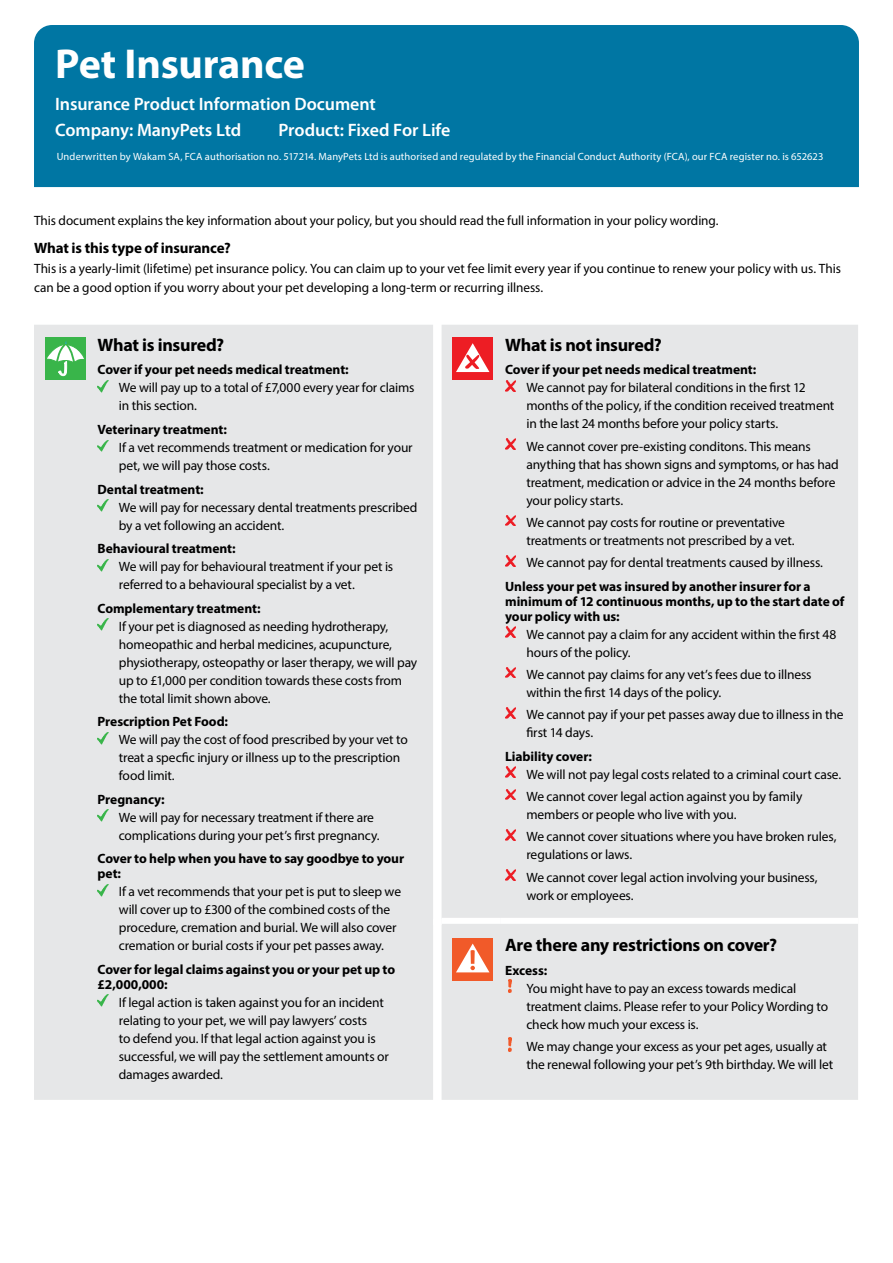
<style>
.page{position:relative;width:893px;height:1263px;background:#fff}
.page>*{position:absolute;margin:0;border:0;box-sizing:border-box;transform-origin:0 0}
.t1{font:700 42px "Myriad Pro";letter-spacing:-.005em;color:#fff}
.t2{font:600 18px/25.8px "Myriad Pro";letter-spacing:-.005em;color:#fff}
.t3{font:700 18px "Myriad Pro";letter-spacing:-.015em;color:#000}
.t4{font:700 15px "Myriad Pro";letter-spacing:-.01em;color:#000}
.t5{font:13.5px/18px "Myriad Pro";letter-spacing:-.01em;color:#000}
.t6{font:700 13.5px/15px "Myriad Pro";letter-spacing:-.005em;color:#000}
.t7{font:10.5px "Myriad Pro";letter-spacing:.01em;color:#fff}
</style>
<div class="page">
<div style="left:34px;top:325px;width:824px;height:775px;background:#e6e7e8"></div>
<div style="left:442px;top:918px;width:59px;height:6px;background:#fff"></div>
<div style="left:501px;top:918px;width:357px;height:6px;background:#fff"></div>
<div style="left:433px;top:919px;width:9px;height:6px;background:#fff"></div>
<div style="left:45px;top:337px;width:41px;height:43px;background:#39b54a"></div>
<svg style="left:47px;top:341px;width:37px;height:35px"></svg>
<svg style="left:98px;top:381px;width:10px;height:11px"></svg>
<svg style="left:98px;top:440px;width:10px;height:12px"></svg>
<svg style="left:98px;top:500px;width:10px;height:11px"></svg>
<svg style="left:98px;top:559px;width:10px;height:12px"></svg>
<svg style="left:98px;top:619px;width:10px;height:11px"></svg>
<svg style="left:98px;top:732px;width:10px;height:12px"></svg>
<svg style="left:98px;top:810px;width:10px;height:11px"></svg>
<svg style="left:98px;top:884px;width:10px;height:12px"></svg>
<svg style="left:98px;top:995px;width:10px;height:11px"></svg>
<div style="left:452px;top:337px;width:41px;height:43px;background:#ed1d24"></div>
<svg style="left:456px;top:343px;width:33px;height:29px"></svg>
<svg style="left:505px;top:381px;width:11px;height:10px"></svg>
<svg style="left:505px;top:439px;width:11px;height:11px"></svg>
<svg style="left:505px;top:515px;width:11px;height:11px"></svg>
<svg style="left:505px;top:555px;width:11px;height:11px"></svg>
<svg style="left:505px;top:627px;width:11px;height:11px"></svg>
<svg style="left:505px;top:667px;width:11px;height:11px"></svg>
<svg style="left:505px;top:707px;width:11px;height:11px"></svg>
<svg style="left:505px;top:767px;width:11px;height:11px"></svg>
<svg style="left:505px;top:789px;width:11px;height:11px"></svg>
<svg style="left:505px;top:829px;width:11px;height:11px"></svg>
<svg style="left:505px;top:870px;width:11px;height:10px"></svg>
<div style="left:452px;top:938px;width:41px;height:42px;background:#f15a29"></div>
<svg style="left:456px;top:943px;width:33px;height:29px"></svg>
<img style="left:508px;top:979px;width:4px;height:14px">
<svg style="left:508px;top:1038px;width:4px;height:13px"></svg>
<div style="left:34px;top:25px;width:825px;height:162px;background:#0076a3"></div>
<h1 class="t1" style="left:55px;top:36px;width:251px">Pet Insurance</h1>
<h2 class="t2" style="left:55px;top:91px;width:322px">Insurance Product Information Document<br>Company: ManyPets Ltd</h2>
<h2 class="t2" style="left:278px;top:116px;width:173px">Product: Fixed For Life</h2>
<p class="t7" style="left:57px;top:150px;width:768px">Underwritten by Wakam SA, FCA authorisation no. 517214. ManyPets Ltd is authorised and regulated by the Financial Conduct Authority (FCA), our FCA register no. is 652623</p>
<p class="t5" style="left:34px;top:211px;width:686px">This document explains the key information about your policy, but you should read the full information in your policy wording.</p>
<p class="t4" style="left:34px;top:239px;width:198px">What is this type of insurance?</p>
<p class="t5" style="left:34px;top:258px;width:808px;line-height:19.5px">This is a yearly-limit (lifetime) pet insurance policy. You can claim up to your vet fee limit every year if you continue to renew your policy with us. This can be a good option if you worry about your pet developing a long-term or recurring illness.</p>
<h2 class="t3" style="left:98px;top:333px;width:128px">What is insured?</h2>
<p class="t6" style="left:98px;top:362px;width:253px">Cover if your pet needs medical treatment:</p>
<p class="t5" style="left:119px;top:379px;width:297px">We will pay up to a total of £7,000 every year for claims in this section.</p>
<p class="t6" style="left:98px;top:421px;width:131px">Veterinary treatment:</p>
<p class="t5" style="left:119px;top:438px;width:295px">If a vet recommends treatment or medication for your pet, we will pay those costs.</p>
<p class="t6" style="left:98px;top:481px;width:108px">Dental treatment:</p>
<p class="t5" style="left:119px;top:498px;width:300px">We will pay for necessary dental treatments prescribed by a vet following an accident.</p>
<p class="t6" style="left:98px;top:540px;width:140px">Behavioural treatment:</p>
<p class="t5" style="left:119px;top:557px;width:276px">We will pay for behavioural treatment if your pet is referred to a behavioural specialist by a vet.</p>
<p class="t6" style="left:98px;top:600px;width:164px">Complementary treatment:</p>
<p class="t5" style="left:119px;top:617px;width:300px">If your pet is diagnosed as needing hydrotherapy, homeopathic and herbal medicines, acupuncture, physiotherapy, osteopathy or laser therapy, we will pay up to £1,000 per condition towards these costs from the total limit shown above.</p>
<p class="t6" style="left:98px;top:713px;width:132px">Prescription Pet Food:</p>
<p class="t5" style="left:119px;top:730px;width:290px">We will pay the cost of food prescribed by your vet to treat a specfic injury or illness up to the prescription food limit.</p>
<p class="t6" style="left:98px;top:791px;width:69px">Pregnancy:</p>
<p class="t5" style="left:119px;top:808px;width:262px">We will pay for necessary treatment if there are complications during your pet’s first pregnancy.</p>
<p class="t6" style="left:98px;top:850px;width:308px">Cover to help when you have to say goodbye to your pet:</p>
<p class="t5" style="left:119px;top:882px;width:284px">If a vet recommends that your pet is put to sleep we will cover up to £300 of the combined costs of the procedure, cremation and burial. We will also cover cremation or burial costs if your pet passes away.</p>
<p class="t6" style="left:98px;top:961px;width:299px">Cover for legal claims against you or your pet up to £2,000,000:</p>
<p class="t5" style="left:119px;top:993px;width:271px">If legal action is taken against you for an incident relating to your pet, we will pay lawyers’ costs<br>to defend you. If that legal action against you is successful, we will pay the settlement amounts or damages awarded.</p>
<h2 class="t3" style="left:505px;top:333px;width:158px">What is not insured?</h2>
<p class="t6" style="left:505px;top:362px;width:253px">Cover if your pet needs medical treatment:</p>
<p class="t5" style="left:526px;top:379px;width:309px">We cannot pay for bilateral conditions in the first 12 months of the policy, if the condition received treatment in the last 24 months before your policy starts.</p>
<p class="t5" style="left:526px;top:437px;width:314px">We cannot cover pre-existing conditons. This means anything that has shown signs and symptoms, or has had treatment, medication or advice in the 24 months before your policy starts.</p>
<p class="t5" style="left:526px;top:513px;width:270px">We cannot pay costs for routine or preventative treatments or treatments not prescribed by a vet.</p>
<p class="t5" style="left:526px;top:553px;width:298px">We cannot pay for dental treatments caused by illness.</p>
<p class="t6" style="left:505px;top:578px;width:341px">Unless your pet was insured by another insurer for a minimum of 12 continuous months, up to the start date of your policy with us:</p>
<p class="t5" style="left:526px;top:625px;width:311px">We cannot pay a claim for any accident within the first 48 hours of the policy.</p>
<p class="t5" style="left:526px;top:665px;width:287px">We cannot pay claims for any vet’s fees due to illness within the first 14 days of the policy.</p>
<p class="t5" style="left:526px;top:705px;width:319px">We cannot pay if your pet passes away due to illness in the first 14 days.</p>
<p class="t6" style="left:505px;top:748px;width:88px">Liability cover:</p>
<p class="t5" style="left:526px;top:763px;width:316px;line-height:22.2px">We will not pay legal costs related to a criminal court case.<br>We cannot cover legal action against you by family</p>
<p class="t5" style="left:526px;top:803px;width:312px;line-height:22.2px">members or people who live with you.<br>We cannot cover situations where you have broken rules,</p>
<p class="t5" style="left:526px;top:843px;width:293px;line-height:22.2px">regulations or laws.<br>We cannot cover legal action involving your business,</p>
<p class="t5" style="left:526px;top:886px;width:109px">work or employees.</p>
<h2 class="t3" style="left:505px;top:933px;width:273px">Are there any restrictions on cover?</h2>
<p class="t6" style="left:505px;top:962px;width:44px">Excess:</p>
<p class="t5" style="left:526px;top:979px;width:303px">You might have to pay an excess towards medical treatment claims. Please refer to your Policy Wording to check how much your excess is.</p>
<p class="t5" style="left:526px;top:1037px;width:309px">We may change your excess as your pet ages, usually at the renewal following your pet’s 9th birthday. We will let</p>
</div>
